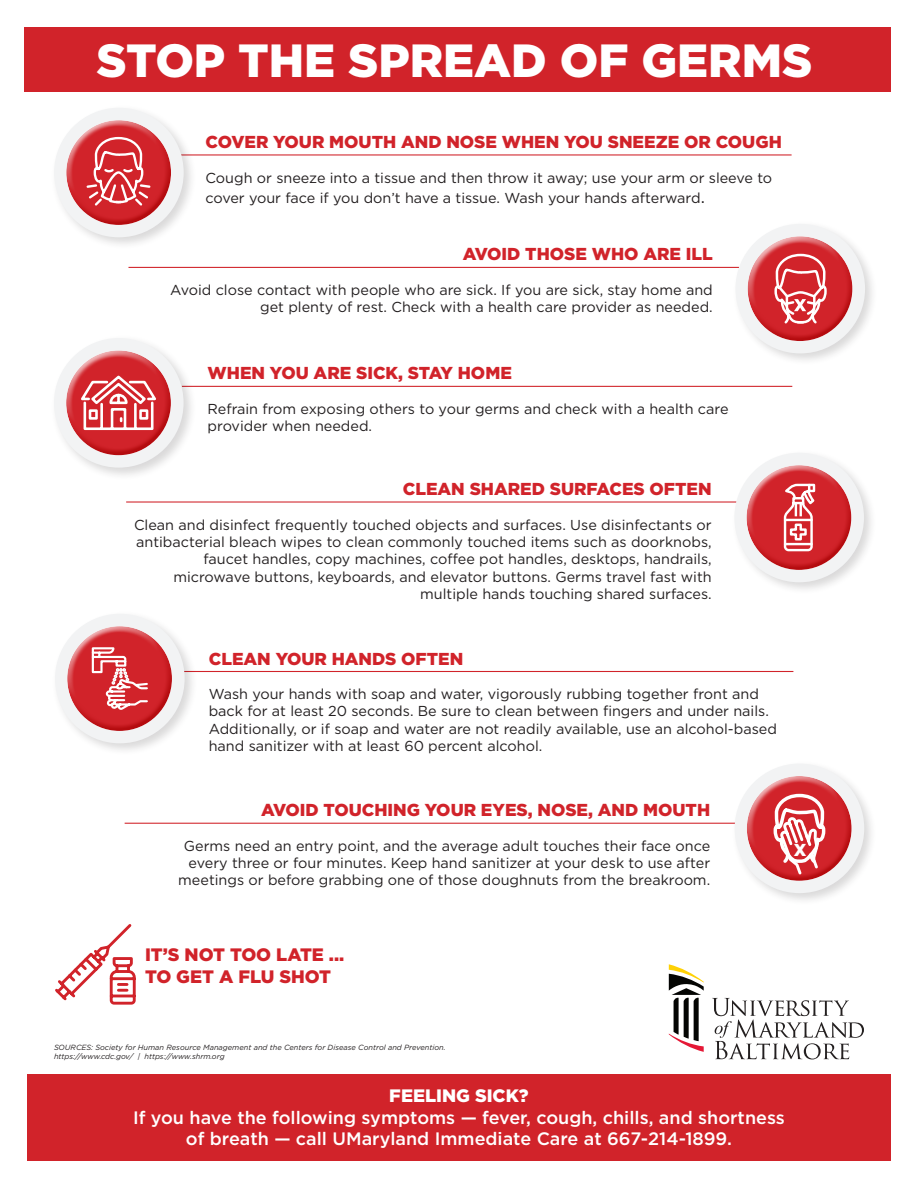
<style>
.page{position:relative;width:918px;height:1188px;background:#fff}
.page>*{position:absolute;margin:0;border:0;box-sizing:border-box;transform-origin:0 0}
.t1{font:900 46.5px "Gotham";color:#fff}
.t2{font:500 18px/21.6px "Gotham";color:#fff;text-align:center}
.t3{font:900 18px/21.6px "Gotham";color:#d1232a}
.t4{font:900 18px "Gotham";color:#fff}
.t5{font:900 17.25px "Gotham";color:#d1232a}
.t6{font:900 17.25px "Gotham";color:#fff}
.t7{font:14.4px/17.2px "Gotham";color:#231f20}
.t8{font:italic 7.5px "Gotham";color:#231f20}
.s1{font-size:17.25px}
</style>
<div class="page">
<hr style="left:181px;top:154px;width:611px;height:2px;background:#d1232a">
<hr style="left:128px;top:267px;width:611px;height:1px;background:#d1232a">
<hr style="left:182px;top:386px;width:610px;height:1px;background:#d1232a">
<hr style="left:126px;top:501px;width:611px;height:2px;background:#d1232a">
<hr style="left:183px;top:671px;width:610px;height:1px;background:#d1232a">
<hr style="left:125px;top:823px;width:610px;height:1px;background:#d1232a">
<svg style="left:55px;top:924px;width:81px;height:81px"></svg>
<div style="left:51px;top:104px;width:145px;height:146px;background:#231f20;opacity:.17"></div>
<div style="left:54px;top:108px;width:130px;height:129px;background:#f2f3f4;border-radius:50%"></div>
<div style="left:66px;top:119px;width:103px;height:82px;background:#fff;opacity:.75"></div>
<div style="left:67px;top:137px;width:107px;height:90px;background:#d1232a;opacity:.75"></div>
<svg style="left:85px;top:136px;width:67px;height:81px;background:#d84b50"></svg>
<div style="left:732px;top:220px;width:146px;height:146px;background:#231f20;opacity:.17"></div>
<div style="left:735px;top:224px;width:130px;height:129px;background:#f2f3f4;border-radius:50%"></div>
<div style="left:747px;top:235px;width:103px;height:82px;background:#fff;opacity:.75"></div>
<div style="left:748px;top:253px;width:107px;height:90px;background:#d1232a;opacity:.75"></div>
<div style="left:51px;top:335px;width:145px;height:145px;background:#231f20;opacity:.17"></div>
<div style="left:54px;top:338px;width:130px;height:130px;background:#f2f3f4;border-radius:50%"></div>
<div style="left:66px;top:349px;width:103px;height:82px;background:#fff;opacity:.75"></div>
<div style="left:67px;top:367px;width:107px;height:90px;background:#d1232a;opacity:.75"></div>
<svg style="left:78px;top:374px;width:81px;height:57px"></svg>
<div style="left:731px;top:449px;width:146px;height:146px;background:#231f20;opacity:.17"></div>
<div style="left:734px;top:453px;width:130px;height:129px;background:#f2f3f4;border-radius:50%"></div>
<div style="left:746px;top:464px;width:103px;height:81px;background:#fff;opacity:.75"></div>
<div style="left:747px;top:482px;width:107px;height:90px;background:#d1232a;opacity:.75"></div>
<svg style="left:781px;top:483px;width:36px;height:70px"></svg>
<svg style="left:773px;top:253px;width:55px;height:73px"></svg>
<div style="left:52px;top:610px;width:145px;height:146px;background:#231f20;opacity:.17"></div>
<div style="left:55px;top:614px;width:130px;height:129px;background:#f2f3f4;border-radius:50%"></div>
<div style="left:67px;top:625px;width:103px;height:82px;background:#fff;opacity:.75"></div>
<div style="left:68px;top:643px;width:107px;height:90px;background:#d1232a;opacity:.75"></div>
<svg style="left:91px;top:646px;width:58px;height:65px"></svg>
<div style="left:731px;top:760px;width:146px;height:146px;background:#231f20;opacity:.17"></div>
<div style="left:735px;top:764px;width:129px;height:129px;background:#f2f3f4;border-radius:50%"></div>
<div style="left:746px;top:775px;width:104px;height:81px;background:#fff;opacity:.75"></div>
<div style="left:747px;top:793px;width:107px;height:90px;background:#d1232a;opacity:.75"></div>
<svg style="left:772px;top:792px;width:55px;height:85px"></svg>
<div style="left:25px;top:27px;width:866px;height:64px;background:#d1232a"></div>
<svg style="left:669px;top:964px;width:35px;height:88px"></svg>
<svg style="left:712px;top:998px;width:152px;height:61px"></svg>
<div style="left:27px;top:1075px;width:864px;height:86px;background:#d1232a"></div>
<p class="t1" style="left:97px;top:29px;width:717px">STOP THE SPREAD OF GERMS</p>
<p class="t5" style="left:205px;top:130px;width:578px">COVER YOUR MOUTH AND NOSE WHEN YOU SNEEZE OR COUGH</p>
<p class="t7" style="left:205px;top:167px;width:568px;line-height:20.7px">Cough or sneeze into a tissue and then throw it away; use your arm or sleeve to cover your face if you don’t have a tissue. Wash your hands afterward<span class="s1">.</span></p>
<p class="t5" style="left:463px;top:243px;width:251px">AVOID THOSE WHO ARE ILL</p>
<p class="t7" style="left:170px;top:281px;width:544px;text-align:right">Avoid close contact with people who are sick. If you are sick, stay home and get plenty of rest. Check with a health care provider as needed.</p>
<p class="t5" style="left:208px;top:361px;width:306px">WHEN YOU ARE SICK, STAY HOME</p>
<p class="t7" style="left:208px;top:400px;width:522px">Refrain from exposing others to your germs and check with a health care provider when needed.</p>
<p class="t5" style="left:403px;top:477px;width:310px">CLEAN SHARED SURFACES OFTEN</p>
<p class="t7" style="left:134px;top:516px;width:579px;text-align:right">Clean and disinfect frequently touched objects and surfaces. Use disinfectants or antibacterial bleach wipes to clean commonly touched items such as doorknobs, faucet handles, copy machines, coffee pot handles, desktops, handrails, microwave buttons, keyboards, and elevator buttons. Germs travel fast with multiple hands touching shared surfaces.</p>
<p class="t5" style="left:209px;top:647px;width:256px">CLEAN YOUR HANDS OFTEN</p>
<p class="t7" style="left:209px;top:685px;width:570px">Wash your hands with soap and water, vigorously rubbing together front and back for at least 20 seconds. Be sure to clean between fingers and under nails.<br>Additionally, or if soap and water are not readily available, use an alcohol-based hand sanitizer with at least 60 percent alcohol.</p>
<p class="t5" style="left:261px;top:798px;width:451px">AVOID TOUCHING YOUR EYES, NOSE, AND MOUTH</p>
<p class="t7" style="left:178px;top:837px;width:533px;text-align:right">Germs need an entry point, and the average adult touches their face once every three or four minutes. Keep hand sanitizer at your desk to use after meetings or before grabbing one of those doughnuts from the breakroom.</p>
<p class="t6" style="left:794px;top:838px;width:14px">X</p>
<p class="t3" style="left:145px;top:944px;width:201px">IT’S NOT TOO LATE ...<br>TO GET A FLU SHOT</p>
<p class="t8" style="left:54px;top:1042px;width:393px">SOURCES: Society for Human Resource Management and the Centers for Disease Control and Prevention.</p>
<p class="t8" style="left:54px;top:1051px;width:172px">https://www.cdc.gov/ | https://www.shrm.org</p>
<p class="t4" style="left:389px;top:1083px;width:141px">FEELING SICK?</p>
<p class="t2" style="left:133px;top:1106px;width:653px">If you have the following symptoms — fever, cough, chills, and shortness of breath — call UMaryland Immediate Care at 667-214-1899.</p>
</div>
